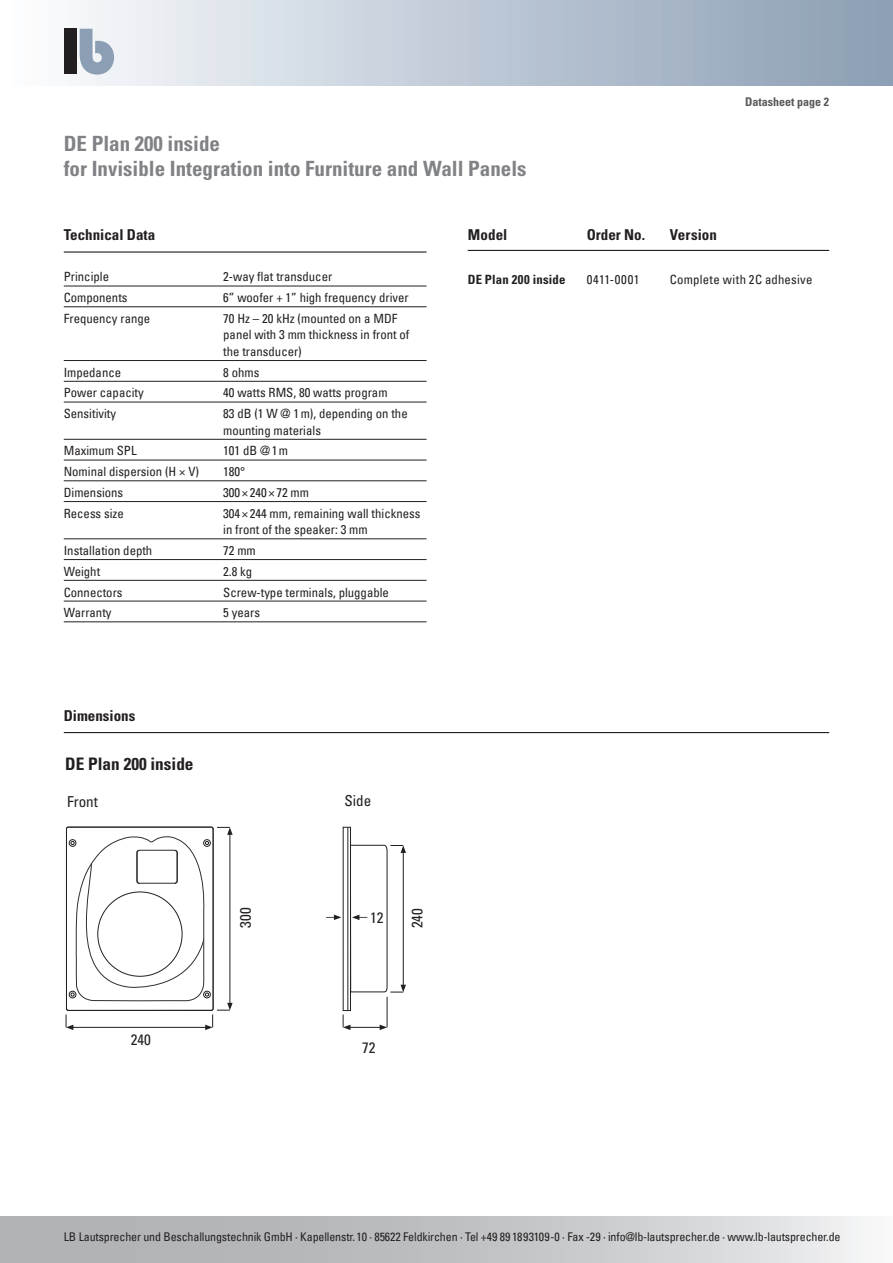
<style>
.page{position:relative;width:893px;height:1263px;background:#fff}
.page>*{position:absolute;margin:0;border:0;box-sizing:border-box;transform-origin:0 0}
.t1{font:700 condensed 21px/25.2px "Univers LT Std";color:#808285}
.t2{font:700 condensed 17.25px "Univers LT Std";color:#231f20}
.t3{font:condensed 15.15px "Univers Com 57";color:#231f20}
.t4{font:700 condensed 15px "Univers LT Std";color:#231f20}
.t5{font:condensed 12.75px/16.5px "Univers Com 57";color:#231f20}
.t6{font:condensed 12.75px "Univers Com 57";letter-spacing:.02em;color:#231f20}
.t7{font:700 condensed 12.75px "Univers LT Std";letter-spacing:.015em;color:#231f20}
.t8{font:condensed 12.75px "Univers Com 57";letter-spacing:.045em;color:#231f20}
.t9{font:condensed 12px "Univers Com 57";letter-spacing:-.01em;color:#231f20}
.t10{font:700 condensed 12px "Univers LT Std";color:#57585a}
</style>
<div class="page">
<svg style="left:0;top:1216px;width:867px;height:47px;background:#c4c5c8"></svg>
<div style="left:0;top:0;width:893px;height:85px;background:linear-gradient(to right,#fdfeff,#8a9db4)"></div>
<div style="left:64px;top:29px;width:13px;height:45px;background:#231f20"></div>
<svg style="left:80px;top:29px;width:34px;height:46px"></svg>
<hr style="left:64px;top:286px;width:363px;height:1px;background:#231f20">
<hr style="left:64px;top:306px;width:363px;height:1px;background:#231f20">
<hr style="left:64px;top:360px;width:363px;height:1px;background:#231f20">
<hr style="left:64px;top:381px;width:363px;height:1px;background:#231f20">
<hr style="left:64px;top:402px;width:363px;height:1px;background:#231f20">
<hr style="left:64px;top:439px;width:363px;height:1px;background:#231f20">
<hr style="left:64px;top:460px;width:363px;height:1px;background:#231f20">
<hr style="left:64px;top:480px;width:363px;height:1px;background:#231f20">
<hr style="left:64px;top:501px;width:363px;height:1px;background:#231f20">
<hr style="left:64px;top:538px;width:363px;height:1px;background:#231f20">
<hr style="left:64px;top:559px;width:363px;height:1px;background:#231f20">
<hr style="left:64px;top:580px;width:363px;height:1px;background:#231f20">
<hr style="left:64px;top:601px;width:363px;height:1px;background:#231f20">
<hr style="left:64px;top:621px;width:363px;height:1px;background:#231f20">
<hr style="left:64px;top:732px;width:765px;height:1px;background:#231f20">
<hr style="left:64px;top:251px;width:363px;height:2px;background:#231f20">
<svg style="left:343px;top:827px;width:8px;height:184px"></svg>
<hr style="left:347px;top:827px;width:1px;height:183px;background:#231f20">
<svg style="left:65px;top:826px;width:168px;height:204px"></svg>
<hr style="left:387px;top:997px;width:1px;height:30px;background:#231f20">
<hr style="left:345px;top:1027px;width:40px;height:1px;background:#231f20">
<svg style="left:343px;top:1014px;width:7px;height:16px"></svg>
<svg style="left:380px;top:1025px;width:7px;height:5px"></svg>
<svg style="left:349px;top:844px;width:57px;height:149px"></svg>
<svg style="left:326px;top:915px;width:15px;height:5px"></svg>
<hr style="left:468px;top:250px;width:361px;height:1px;background:#231f20">
<h1 class="t1" style="left:64px;top:131px;width:464px">DE Plan 200 inside<br>for Invisible Integration into Furniture and Wall Panels</h1>
<p class="t10" style="left:745px;top:95px;width:85px">Datasheet page 2</p>
<p class="t4" style="left:64px;top:226px;width:93px">Technical Data</p>
<p class="t5" style="left:64px;top:268px;width:47px">Principle</p>
<p class="t5" style="left:223px;top:268px;width:111px">2-way flat transducer</p>
<p class="t5" style="left:64px;top:289px;width:65px">Components</p>
<p class="t5" style="left:223px;top:289px;width:187px">6” woofer + 1” high frequency driver</p>
<p class="t5" style="left:64px;top:310px;width:88px">Frequency range</p>
<p class="t5" style="left:223px;top:310px;width:188px">70 Hz – 20 kHz (mounted on a MDF panel with 3 mm thickness in front of the transducer)</p>
<p class="t5" style="left:64px;top:364px;width:59px">Impedance</p>
<p class="t5" style="left:223px;top:364px;width:38px">8 ohms</p>
<p class="t5" style="left:64px;top:384px;width:82px">Power capacity</p>
<p class="t5" style="left:223px;top:384px;width:166px">40 watts RMS, 80 watts program</p>
<p class="t5" style="left:64px;top:405px;width:54px">Sensitivity</p>
<p class="t5" style="left:223px;top:405px;width:186px">83 dB (1 W @ 1 m), depending on the mounting materials</p>
<p class="t5" style="left:64px;top:442px;width:74px">Maximum SPL</p>
<p class="t5" style="left:223px;top:442px;width:66px">101 dB @ 1 m</p>
<p class="t5" style="left:64px;top:463px;width:137px">Nominal dispersion (H × V)</p>
<p class="t5" style="left:223px;top:463px;width:24px">180°</p>
<p class="t5" style="left:64px;top:484px;width:61px">Dimensions</p>
<p class="t5" style="left:223px;top:484px;width:87px">300 × 240 × 72 mm</p>
<p class="t5" style="left:64px;top:505px;width:62px">Recess size</p>
<p class="t5" style="left:223px;top:505px;width:199px">304 × 244 mm, remaining wall thickness in front of the speaker: 3 mm</p>
<p class="t5" style="left:64px;top:542px;width:90px">Installation depth</p>
<p class="t5" style="left:223px;top:542px;width:34px">72 mm</p>
<p class="t5" style="left:64px;top:563px;width:38px">Weight</p>
<p class="t5" style="left:223px;top:563px;width:31px">2.8 kg</p>
<p class="t5" style="left:64px;top:583px;width:60px">Connectors</p>
<p class="t5" style="left:223px;top:583px;width:167px">Screw-type terminals, pluggable</p>
<p class="t5" style="left:64px;top:604px;width:49px">Warranty</p>
<p class="t5" style="left:223px;top:604px;width:38px">5 years</p>
<p class="t4" style="left:64px;top:706px;width:73px">Dimensions</p>
<h2 class="t2" style="left:65px;top:754px;width:130px">DE Plan 200 inside</h2>
<p class="t3" style="left:67px;top:793px;width:33px">Front</p>
<p class="t3" style="left:344px;top:792px;width:28px">Side</p>
<p class="t3" style="left:131px;top:1030px;width:22px">240</p>
<p class="t3" style="left:237px;top:928px;width:22px;rotate:-90deg">300</p>
<p class="t3" style="left:408px;top:928px;width:22px;rotate:-90deg">240</p>
<p class="t3" style="left:370px;top:909px;width:15px">12</p>
<p class="t3" style="left:362px;top:1038px;width:15px">72</p>
<p class="t4" style="left:468px;top:226px;width:41px">Model</p>
<p class="t4" style="left:587px;top:226px;width:60px">Order No.</p>
<p class="t4" style="left:670px;top:226px;width:49px">Version</p>
<p class="t7" style="left:468px;top:272px;width:99px">DE Plan 200 inside</p>
<p class="t8" style="left:587px;top:271px;width:54px">0411-0001</p>
<p class="t6" style="left:670px;top:271px;width:144px">Complete with 2C adhesive</p>
<p class="t9" style="left:64px;top:1229px;width:778px">LB Lautsprecher und Beschallungstechnik GmbH · Kapellenstr. 10 · 85622 Feldkirchen · Tel +49 89 1893109-0 · Fax -29 · info@lb-lautsprecher.de · www.lb-lautsprecher.de</p>
</div>
